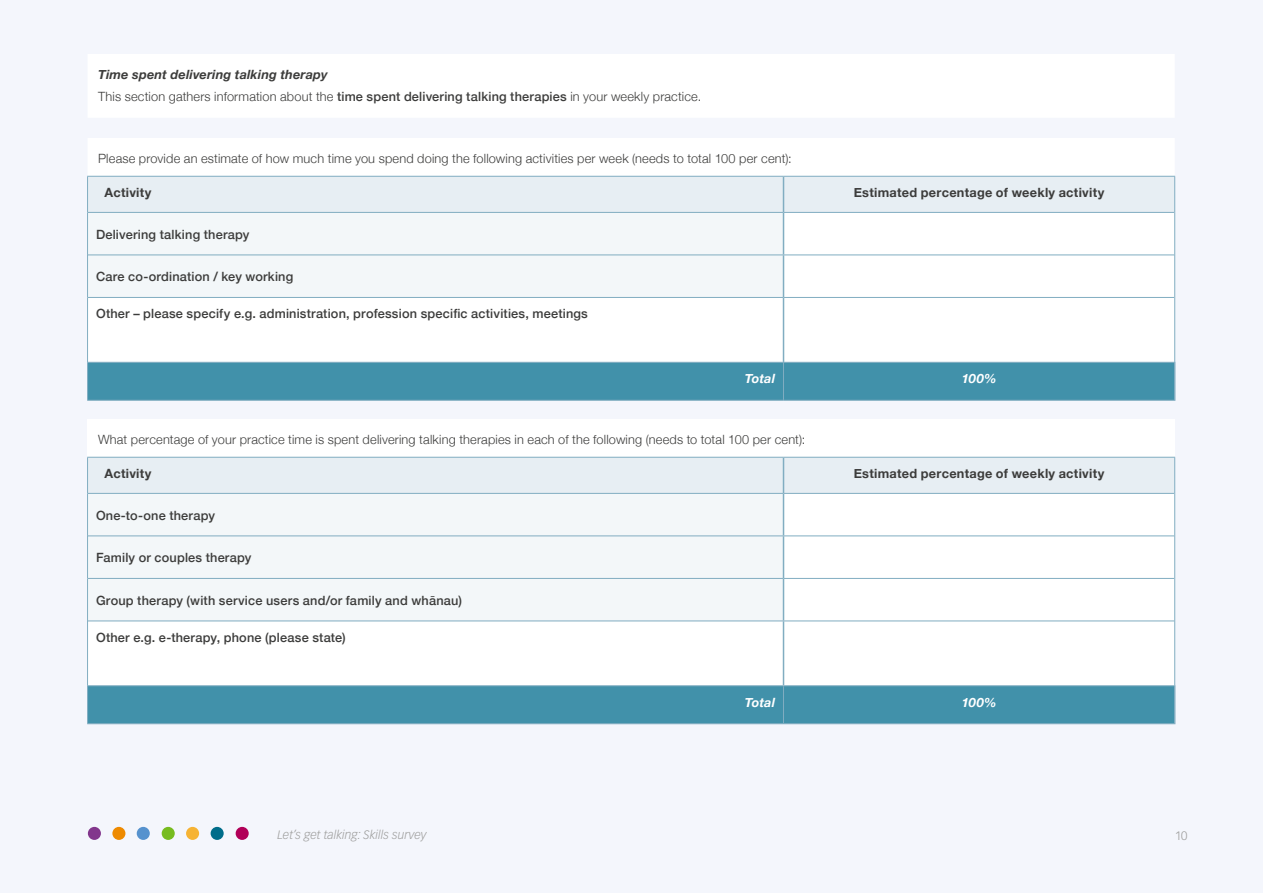
<style>
.page{position:relative;width:1263px;height:893px;background:#f4f6fc}
.page>*{position:absolute;margin:0;border:0;box-sizing:border-box;transform-origin:0 0}
.t1{font:300 12.75px/22.2px "Helvetica Neue";letter-spacing:.015em;color:#3c3c3b}
.t2{font:500 12.75px "Helvetica Neue";letter-spacing:.015em;color:#3c3c3b}
.t3{font:700 12.75px "Helvetica Neue";letter-spacing:.02em;color:#3c3c3b}
.t4{font:italic 700 12.75px "Helvetica Neue";letter-spacing:.005em;color:#fff}
.t5{font:italic 300 12px "Vectora LH";color:#9d9d9c}
.t6{font:300 12px "Vectora LH";color:#9d9d9c}
.s1{font-weight:700;font-style:italic}
.s2{font-weight:500}
</style>
<div class="page">
<div style="left:88px;top:827px;width:13px;height:13px;background:#82368c;border-radius:50%"></div>
<div style="left:112px;top:827px;width:13px;height:13px;background:#ee8a00;border-radius:50%"></div>
<div style="left:137px;top:827px;width:13px;height:13px;background:#5692ce;border-radius:50%"></div>
<div style="left:162px;top:827px;width:13px;height:13px;background:#77bc1f;border-radius:50%"></div>
<div style="left:186px;top:827px;width:13px;height:13px;background:#f6b334;border-radius:50%"></div>
<div style="left:211px;top:827px;width:13px;height:13px;background:#006d8a;border-radius:50%"></div>
<div style="left:236px;top:827px;width:13px;height:13px;background:#b10058;border-radius:50%"></div>
<svg style="left:88px;top:54px;width:1087px;height:122px;fill:#fff"></svg>
<div style="left:88px;top:177px;width:1086px;height:35px;background:#e7eef3"></div>
<svg style="left:88px;top:213px;width:1086px;height:149px;fill:#fff"></svg>
<div style="left:88px;top:363px;width:1086px;height:37px;background:#4191aa"></div>
<hr style="left:87px;top:212px;width:1px;height:43px;background:#81adc1">
<hr style="left:87px;top:255px;width:1px;height:42px;background:#81adc1">
<hr style="left:87px;top:297px;width:1px;height:65px;background:#81adc1">
<hr style="left:87px;top:362px;width:1px;height:38px;background:#81adc1">
<hr style="left:783px;top:363px;width:1px;height:37px;background:#81adc1">
<hr style="left:1174px;top:177px;width:1px;height:35px;background:#81adc1">
<hr style="left:1174px;top:212px;width:1px;height:43px;background:#81adc1">
<hr style="left:1174px;top:255px;width:1px;height:42px;background:#81adc1">
<hr style="left:1174px;top:297px;width:1px;height:65px;background:#81adc1">
<hr style="left:783px;top:177px;width:1px;height:35px;background:#81adc1">
<hr style="left:783px;top:213px;width:1px;height:42px;background:#81adc1">
<hr style="left:783px;top:255px;width:1px;height:42px;background:#81adc1">
<hr style="left:783px;top:298px;width:1px;height:64px;background:#81adc1">
<hr style="left:1174px;top:363px;width:1px;height:37px;background:#81adc1">
<hr style="left:88px;top:212px;width:695px;height:1px;background:#81adc1">
<hr style="left:88px;top:255px;width:695px;height:1px;background:#81adc1">
<hr style="left:88px;top:297px;width:695px;height:1px;background:#81adc1">
<hr style="left:88px;top:362px;width:695px;height:1px;background:#81adc1">
<hr style="left:783px;top:362px;width:392px;height:1px;background:#81adc1">
<hr style="left:87px;top:400px;width:696px;height:1px;background:#81adc1">
<hr style="left:783px;top:400px;width:392px;height:1px;background:#81adc1">
<hr style="left:87px;top:177px;width:1px;height:35px;background:#81adc1">
<hr style="left:783px;top:212px;width:391px;height:1px;background:#81adc1">
<hr style="left:783px;top:255px;width:391px;height:1px;background:#81adc1">
<hr style="left:783px;top:297px;width:391px;height:1px;background:#81adc1">
<hr style="left:87px;top:176px;width:696px;height:1px;background:#81adc1">
<hr style="left:783px;top:176px;width:392px;height:1px;background:#81adc1">
<div style="left:88px;top:419px;width:1087px;height:38px;background:#fff"></div>
<div style="left:88px;top:458px;width:1086px;height:35px;background:#e7eef3"></div>
<svg style="left:88px;top:494px;width:1086px;height:191px;fill:#fff"></svg>
<div style="left:88px;top:686px;width:1086px;height:37px;background:#4191aa"></div>
<hr style="left:87px;top:493px;width:1px;height:43px;background:#81adc1">
<hr style="left:87px;top:536px;width:1px;height:42px;background:#81adc1">
<hr style="left:87px;top:578px;width:1px;height:43px;background:#81adc1">
<hr style="left:87px;top:621px;width:1px;height:65px;background:#81adc1">
<hr style="left:87px;top:686px;width:1px;height:37px;background:#81adc1">
<hr style="left:783px;top:686px;width:1px;height:37px;background:#81adc1">
<hr style="left:1174px;top:458px;width:1px;height:35px;background:#81adc1">
<hr style="left:1174px;top:493px;width:1px;height:43px;background:#81adc1">
<hr style="left:1174px;top:536px;width:1px;height:42px;background:#81adc1">
<hr style="left:1174px;top:578px;width:1px;height:43px;background:#81adc1">
<hr style="left:1174px;top:621px;width:1px;height:64px;background:#81adc1">
<hr style="left:783px;top:458px;width:1px;height:35px;background:#81adc1">
<hr style="left:783px;top:494px;width:1px;height:41px;background:#81adc1">
<hr style="left:783px;top:536px;width:1px;height:42px;background:#81adc1">
<hr style="left:783px;top:579px;width:1px;height:42px;background:#81adc1">
<hr style="left:783px;top:621px;width:1px;height:64px;background:#81adc1">
<hr style="left:1174px;top:686px;width:1px;height:37px;background:#81adc1">
<hr style="left:88px;top:493px;width:695px;height:1px;background:#81adc1">
<hr style="left:88px;top:535px;width:695px;height:1px;background:#81adc1">
<hr style="left:88px;top:578px;width:695px;height:1px;background:#81adc1">
<hr style="left:88px;top:621px;width:695px;height:1px;background:#81adc1">
<hr style="left:783px;top:621px;width:391px;height:1px;background:#81adc1">
<hr style="left:88px;top:685px;width:695px;height:1px;background:#81adc1">
<hr style="left:783px;top:685px;width:392px;height:1px;background:#81adc1">
<hr style="left:87px;top:723px;width:696px;height:1px;background:#81adc1">
<hr style="left:783px;top:723px;width:392px;height:1px;background:#81adc1">
<hr style="left:87px;top:458px;width:1px;height:35px;background:#81adc1">
<hr style="left:783px;top:493px;width:391px;height:1px;background:#81adc1">
<hr style="left:783px;top:535px;width:391px;height:1px;background:#81adc1">
<hr style="left:783px;top:578px;width:391px;height:1px;background:#81adc1">
<hr style="left:87px;top:457px;width:696px;height:1px;background:#81adc1">
<hr style="left:783px;top:457px;width:392px;height:1px;background:#81adc1">
<p class="t1" style="left:98px;top:63px;width:605px"><span class="s1">Time spent delivering talking therapy<br></span>This section gathers information about the <span class="s2">time spent delivering talking therapies</span> in your weekly practice.</p>
<p class="t1" style="left:98px;top:146px;width:695px">Please provide an estimate of how much time you spend doing the following activities per week (needs to total 100 per cent):</p>
<p class="t3" style="left:105px;top:183px;width:48px">Activity</p>
<p class="t3" style="left:854px;top:183px;width:252px">Estimated percentage of weekly activity</p>
<p class="t2" style="left:96px;top:224px;width:155px">Delivering talking therapy</p>
<p class="t2" style="left:96px;top:266px;width:199px">Care co-ordination / key working</p>
<p class="t2" style="left:96px;top:303px;width:493px">Other – please specify e.g. administration, profession specific activities, meetings</p>
<p class="t4" style="left:745px;top:369px;width:32px">Total</p>
<p class="t4" style="left:962px;top:369px;width:36px">100%</p>
<p class="t1" style="left:98px;top:428px;width:709px">What percentage of your practice time is spent delivering talking therapies in each of the following (needs to total 100 per cent):</p>
<p class="t3" style="left:105px;top:464px;width:48px">Activity</p>
<p class="t3" style="left:854px;top:464px;width:252px">Estimated percentage of weekly activity</p>
<p class="t2" style="left:96px;top:505px;width:121px">One-to-one therapy</p>
<p class="t2" style="left:96px;top:547px;width:157px">Family or couples therapy</p>
<p class="t2" style="left:96px;top:590px;width:367px">Group therapy (with service users and/or family and whānau)</p>
<p class="t2" style="left:96px;top:627px;width:251px">Other e.g. e-therapy, phone (please state)</p>
<p class="t4" style="left:745px;top:692px;width:32px">Total</p>
<p class="t4" style="left:962px;top:692px;width:36px">100%</p>
<p class="t5" style="left:277px;top:827px;width:151px">Let’s get talking: Skills survey</p>
<p class="t6" style="left:1175px;top:829px;width:14px">10</p>
</div>
